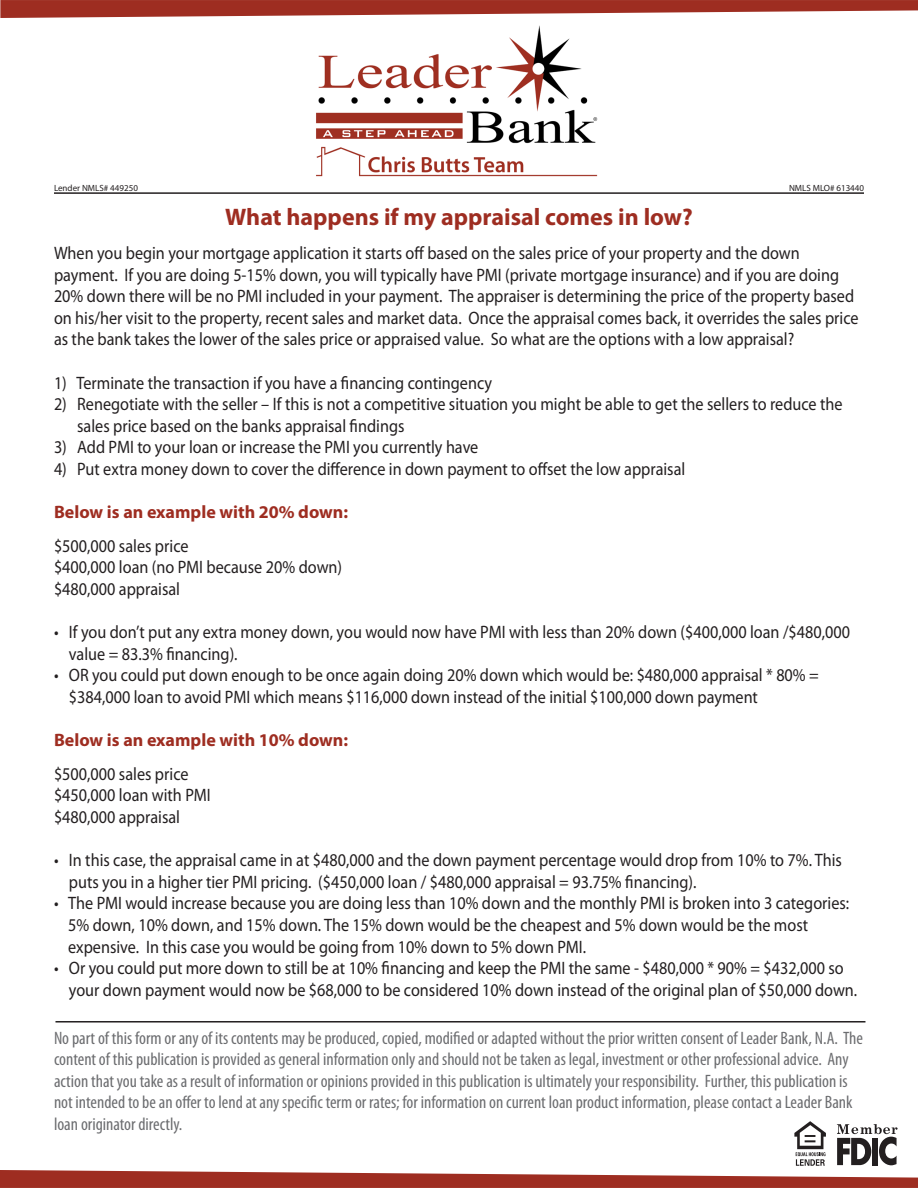
<style>
.page{position:relative;width:918px;height:1188px;background:#fff}
.page>*{position:absolute;margin:0;border:0;box-sizing:border-box;transform-origin:0 0}
.t1{font:700 24px "Myriad Pro";color:#9e2d21}
.t2{font:18px/21.6px "Myriad Pro";color:#231f20;scale:.9 1}
.t3{font:condensed 18px/21.6px "Myriad Pro";color:#6c6d70}
.t4{font:700 18px "Myriad Pro";color:#9e2d21}
.t5{font:9px "Myriad Pro";color:#231f20}
</style>
<div class="page">
<svg style="left:0;top:0;width:918px;height:18px"></svg>
<img style="left:316px;top:25px;width:282px;height:152px">
<hr style="left:54px;top:192px;width:810px;height:2px;background:#231f20">
<svg style="left:0;top:1121px;width:918px;height:67px"></svg>
<hr style="left:55px;top:1021px;width:810px;height:2px;background:#231f20">
<p class="t5" style="left:54px;top:182px;width:85px">Lender NMLS# 449250</p>
<p class="t5" style="left:789px;top:182px;width:77px">NMLS MLO# 613440</p>
<p class="t1" style="left:225px;top:202px;width:469px">What happens if my appraisal comes in low?</p>
<p class="t2" style="left:54px;top:242px;width:896px">When you begin your mortgage application it starts off based on the sales price of your property and the down payment. If you are doing 5-15% down, you will typically have PMI (private mortgage insurance) and if you are doing 20% down there will be no PMI included in your payment. The appraiser is determining the price of the property based on his/her visit to the property, recent sales and market data. Once the appraisal comes back, it overrides the sales price as the bank takes the lower of the sales price or appraised value. So what are the options with a low appraisal?</p>
<p class="t2" style="left:54px;top:372px;width:488px">1) Terminate the transaction if you have a financing contingency</p>
<p class="t2" style="left:77px;top:393px;width:852px;text-indent:-23px">2) Renegotiate with the seller – If this is not a competitive situation you might be able to get the sellers to reduce the sales price based on the banks appraisal findings</p>
<p class="t2" style="left:54px;top:436px;width:473px">3) Add PMI to your loan or increase the PMI you currently have</p>
<p class="t2" style="left:54px;top:458px;width:703px">4) Put extra money down to cover the difference in down payment to offset the low appraisal</p>
<p class="t4" style="left:54px;top:500px;width:296px">Below is an example with 20% down:</p>
<p class="t2" style="left:54px;top:535px;width:151px">$500,000 sales price</p>
<p class="t2" style="left:54px;top:556px;width:322px">$400,000 loan (no PMI because 20% down)</p>
<p class="t2" style="left:54px;top:578px;width:142px">$480,000 appraisal</p>
<p class="t2" style="left:69px;top:621px;width:870px;text-indent:-15px">• If you don’t put any extra money down, you would now have PMI with less than 20% down ($400,000 loan /$480,000 value = 83.3% financing).</p>
<p class="t2" style="left:69px;top:664px;width:835px;text-indent:-15px">• OR you could put down enough to be once again doing 20% down which would be: $480,000 appraisal * 80% = $384,000 loan to avoid PMI which means $116,000 down instead of the initial $100,000 down payment</p>
<p class="t4" style="left:54px;top:728px;width:296px">Below is an example with 10% down:</p>
<p class="t2" style="left:54px;top:763px;width:151px">$500,000 sales price</p>
<p class="t2" style="left:54px;top:784px;width:176px">$450,000 loan with PMI</p>
<p class="t2" style="left:54px;top:806px;width:142px">$480,000 appraisal</p>
<p class="t2" style="left:69px;top:849px;width:861px;text-indent:-15px">• In this case, the appraisal came in at $480,000 and the down payment percentage would drop from 10% to 7%. This puts you in a higher tier PMI pricing. ($450,000 loan / $480,000 appraisal = 93.75% financing).</p>
<p class="t2" style="left:68px;top:892px;width:869px;text-indent:-14px">• The PMI would increase because you are doing less than 10% down and the monthly PMI is broken into 3 categories:<br>5% down, 10% down, and 15% down. The 15% down would be the cheapest and 5% down would be the most expensive. In this case you would be going from 10% down to 5% down PMI.</p>
<p class="t2" style="left:69px;top:957px;width:878px;text-indent:-15px">• Or you could put more down to still be at 10% financing and keep the PMI the same - $480,000 * 90% = $432,000 so your down payment would now be $68,000 to be considered 10% down instead of the original plan of $50,000 down.</p>
<p class="t3" style="left:54px;top:1027px;width:810px">No part of this form or any of its contents may be produced, copied, modified or adapted without the prior written consent of Leader Bank, N.A. The content of this publication is provided as general information only and should not be taken as legal, investment or other professional advice. Any action that you take as a result of information or opinions provided in this publication is ultimately your responsibility. Further, this publication is not intended to be an offer to lend at any specific term or rates; for information on current loan product information, please contact a Leader Bank loan originator directly.</p>
</div>
